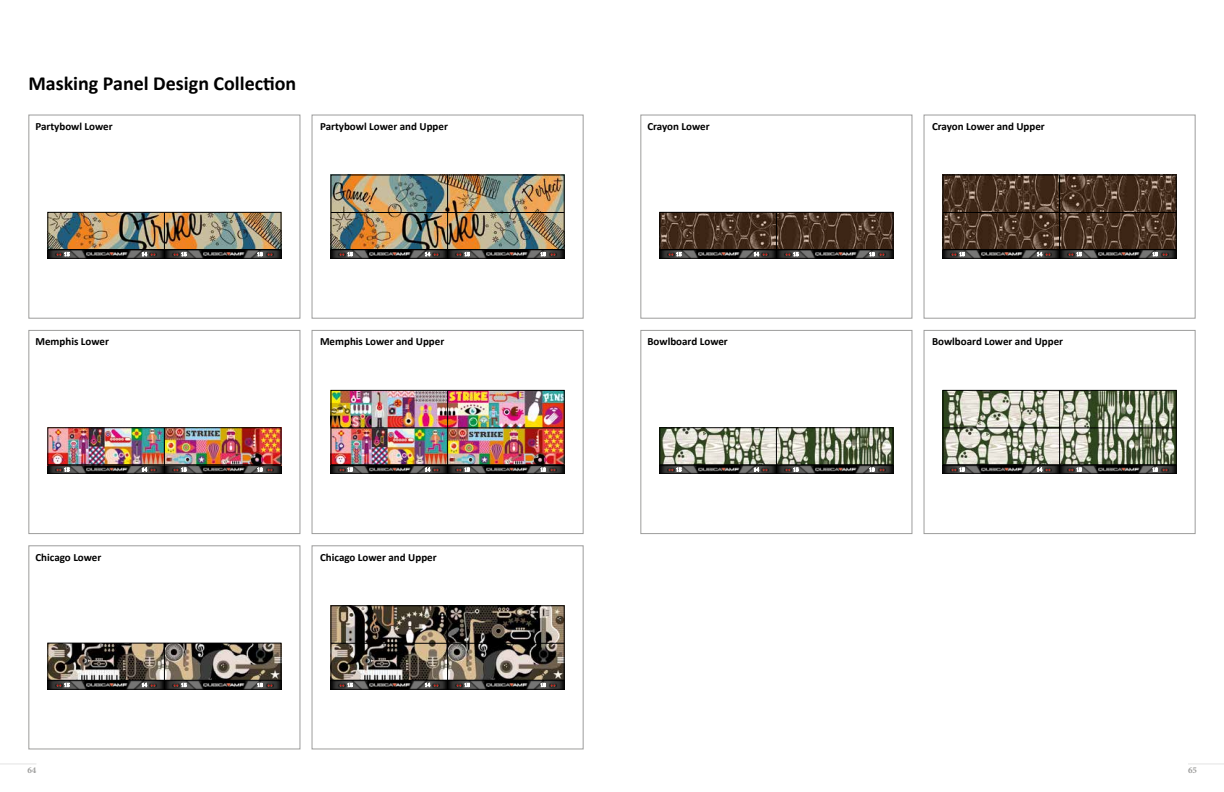
<style>
.page{position:relative;width:1224px;height:792px;background:#fff}
.page>*{position:absolute;margin:0;border:0;box-sizing:border-box;transform-origin:0 0}
.t1{font:700 20px "Calibri";color:#000}
.t2{font:700 11px "Calibri";color:#000}
.t3{font:700 9px "Minion Pro";color:#9d9d9c}
</style>
<div class="page">
<hr style="left:0;top:763px;width:36px;height:1px;background:#e3e3e3">
<hr style="left:1188px;top:763px;width:36px;height:1px;background:#e3e3e3">
<div style="left:28px;top:545px;width:272px;height:204px;border:1px solid #9d9d9c"></div>
<div style="left:312px;top:545px;width:272px;height:204px;border:1px solid #9d9d9c"></div>
<div style="left:28px;top:330px;width:272px;height:204px;border:1px solid #9d9d9c"></div>
<div style="left:312px;top:330px;width:272px;height:204px;border:1px solid #9d9d9c"></div>
<img style="left:48px;top:430px;width:233px;height:44px">
<div style="left:48px;top:428px;width:233px;height:37px;border:1px solid #000"></div>
<hr style="left:48px;top:465px;width:233px;height:1px;background:#000">
<svg style="left:258px;top:467px;width:5px;height:5px"></svg>
<svg style="left:181px;top:467px;width:6px;height:5px"></svg>
<svg style="left:64px;top:467px;width:6px;height:5px"></svg>
<svg style="left:142px;top:467px;width:5px;height:5px"></svg>
<hr style="left:164px;top:428px;width:1px;height:45px;background:#000">
<img style="left:48px;top:645px;width:233px;height:44px">
<div style="left:48px;top:643px;width:233px;height:38px;border:1px solid #000"></div>
<hr style="left:48px;top:680px;width:233px;height:1px;background:#000">
<svg style="left:258px;top:683px;width:5px;height:4px"></svg>
<svg style="left:181px;top:683px;width:6px;height:4px"></svg>
<svg style="left:64px;top:683px;width:6px;height:4px"></svg>
<svg style="left:142px;top:683px;width:5px;height:4px"></svg>
<hr style="left:164px;top:643px;width:1px;height:46px;background:#000">
<img style="left:331px;top:608px;width:233px;height:81px">
<div style="left:331px;top:606px;width:233px;height:75px;border:1px solid #000"></div>
<hr style="left:331px;top:643px;width:233px;height:1px;background:#000">
<hr style="left:331px;top:680px;width:233px;height:1px;background:#000">
<svg style="left:541px;top:683px;width:5px;height:4px"></svg>
<svg style="left:465px;top:683px;width:5px;height:4px"></svg>
<svg style="left:348px;top:683px;width:5px;height:4px"></svg>
<svg style="left:425px;top:683px;width:5px;height:4px"></svg>
<hr style="left:447px;top:606px;width:1px;height:83px;background:#000">
<img style="left:331px;top:392px;width:233px;height:82px">
<div style="left:331px;top:390px;width:233px;height:75px;border:1px solid #000"></div>
<hr style="left:331px;top:428px;width:233px;height:1px;background:#000">
<hr style="left:331px;top:465px;width:233px;height:1px;background:#000">
<svg style="left:541px;top:467px;width:5px;height:5px"></svg>
<svg style="left:465px;top:467px;width:5px;height:5px"></svg>
<svg style="left:348px;top:467px;width:5px;height:5px"></svg>
<svg style="left:425px;top:467px;width:5px;height:5px"></svg>
<hr style="left:447px;top:390px;width:1px;height:83px;background:#000">
<div style="left:28px;top:115px;width:272px;height:204px;border:1px solid #9d9d9c"></div>
<div style="left:312px;top:115px;width:272px;height:204px;border:1px solid #9d9d9c"></div>
<img style="left:48px;top:214px;width:233px;height:44px">
<div style="left:48px;top:212px;width:233px;height:38px;border:1px solid #000"></div>
<hr style="left:48px;top:249px;width:233px;height:1px;background:#000">
<svg style="left:258px;top:252px;width:5px;height:4px"></svg>
<svg style="left:181px;top:252px;width:6px;height:4px"></svg>
<svg style="left:64px;top:252px;width:6px;height:4px"></svg>
<svg style="left:142px;top:252px;width:5px;height:4px"></svg>
<hr style="left:164px;top:213px;width:1px;height:45px;background:#000">
<img style="left:331px;top:177px;width:233px;height:81px">
<hr style="left:331px;top:212px;width:233px;height:1px;background:#000">
<hr style="left:331px;top:249px;width:233px;height:1px;background:#000">
<svg style="left:541px;top:252px;width:5px;height:4px"></svg>
<svg style="left:465px;top:252px;width:5px;height:4px"></svg>
<svg style="left:348px;top:252px;width:5px;height:4px"></svg>
<svg style="left:425px;top:252px;width:5px;height:4px"></svg>
<hr style="left:447px;top:175px;width:1px;height:83px;background:#000">
<div style="left:640px;top:115px;width:272px;height:204px;border:1px solid #9d9d9c"></div>
<div style="left:924px;top:115px;width:272px;height:204px;border:1px solid #9d9d9c"></div>
<img style="left:660px;top:214px;width:233px;height:44px">
<div style="left:660px;top:212px;width:233px;height:38px;border:1px solid #000"></div>
<hr style="left:660px;top:249px;width:233px;height:1px;background:#000">
<svg style="left:870px;top:252px;width:5px;height:4px"></svg>
<svg style="left:793px;top:252px;width:6px;height:4px"></svg>
<svg style="left:676px;top:252px;width:6px;height:4px"></svg>
<svg style="left:754px;top:252px;width:5px;height:4px"></svg>
<hr style="left:776px;top:213px;width:1px;height:45px;background:#000">
<img style="left:943px;top:177px;width:233px;height:81px">
<div style="left:943px;top:175px;width:233px;height:75px;border:1px solid #000"></div>
<hr style="left:943px;top:212px;width:233px;height:1px;background:#000">
<hr style="left:943px;top:249px;width:233px;height:1px;background:#000">
<svg style="left:1153px;top:252px;width:5px;height:4px"></svg>
<svg style="left:1077px;top:252px;width:5px;height:4px"></svg>
<svg style="left:960px;top:252px;width:5px;height:4px"></svg>
<svg style="left:1037px;top:252px;width:5px;height:4px"></svg>
<hr style="left:1059px;top:175px;width:1px;height:83px;background:#000">
<div style="left:640px;top:330px;width:272px;height:204px;border:1px solid #9d9d9c"></div>
<div style="left:924px;top:330px;width:272px;height:204px;border:1px solid #9d9d9c"></div>
<img style="left:660px;top:430px;width:233px;height:44px">
<div style="left:660px;top:428px;width:233px;height:37px;border:1px solid #000"></div>
<hr style="left:660px;top:465px;width:233px;height:1px;background:#000">
<svg style="left:870px;top:467px;width:5px;height:5px"></svg>
<svg style="left:793px;top:467px;width:6px;height:5px"></svg>
<svg style="left:676px;top:467px;width:6px;height:5px"></svg>
<svg style="left:754px;top:467px;width:5px;height:5px"></svg>
<hr style="left:776px;top:428px;width:1px;height:45px;background:#000">
<img style="left:943px;top:392px;width:233px;height:82px">
<div style="left:943px;top:390px;width:233px;height:75px;border:1px solid #000"></div>
<hr style="left:943px;top:428px;width:233px;height:1px;background:#000">
<hr style="left:943px;top:465px;width:233px;height:1px;background:#000">
<svg style="left:1153px;top:467px;width:5px;height:5px"></svg>
<svg style="left:1077px;top:467px;width:5px;height:5px"></svg>
<svg style="left:960px;top:467px;width:5px;height:5px"></svg>
<svg style="left:1037px;top:467px;width:5px;height:5px"></svg>
<hr style="left:1059px;top:390px;width:1px;height:83px;background:#000">
<h1 class="t1" style="left:28px;top:69px;width:270px">Masking Panel Design Collection</h1>
<p class="t2" style="left:35px;top:118px;width:79px">Partybowl Lower</p>
<p class="t2" style="left:320px;top:118px;width:129px">Partybowl Lower and Upper</p>
<p class="t2" style="left:35px;top:334px;width:75px">Memphis Lower</p>
<p class="t2" style="left:320px;top:334px;width:126px">Memphis Lower and Upper</p>
<p class="t2" style="left:35px;top:549px;width:67px">Chicago Lower</p>
<p class="t2" style="left:320px;top:549px;width:118px">Chicago Lower and Upper</p>
<p class="t2" style="left:647px;top:118px;width:64px">Crayon Lower</p>
<p class="t2" style="left:932px;top:118px;width:114px">Crayon Lower and Upper</p>
<p class="t2" style="left:647px;top:334px;width:82px">Bowlboard Lower</p>
<p class="t2" style="left:932px;top:334px;width:133px">Bowlboard Lower and Upper</p>
<p class="t3" style="left:27px;top:764px;width:10px">64</p>
<p class="t3" style="left:1188px;top:764px;width:10px">65</p>
</div>
